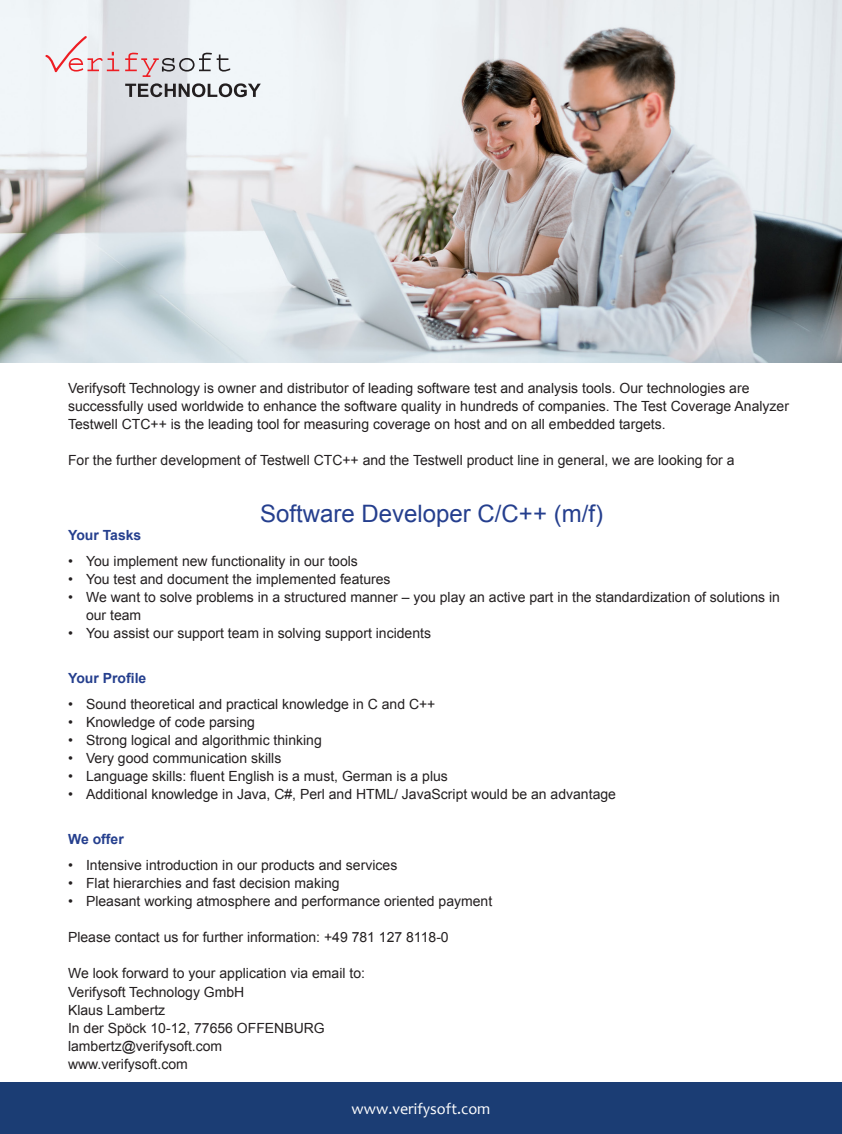
<style>
.page{position:relative;width:842px;height:1134px;background:#fff}
.page>*{position:absolute;margin:0;border:0;box-sizing:border-box;transform-origin:0 0}
.t1{font:24px "Arial";color:#253f8e}
.t2{font:16px "Candara";color:#fff}
.t3{font:14px/18.1px "Arial";color:#231f20}
.t4{font:700 14px "Arial";color:#253f8e}
</style>
<div class="page">
<img style="left:0;top:0;width:842px;height:363px">
<div style="left:0;top:1083px;width:842px;height:51px;background:#1b3d74"></div>
<svg style="left:125px;top:53px;width:105px;height:24px"></svg>
<svg style="left:125px;top:83px;width:136px;height:14px"></svg>
<svg style="left:45px;top:36px;width:74px;height:36px"></svg>
<p class="t3" style="left:68px;top:379px;width:722px">Verifysoft Technology is owner and distributor of leading software test and analysis tools. Our technologies are successfully used worldwide to enhance the software quality in hundreds of companies. The Test Coverage Analyzer<br>Testwell CTC++ is the leading tool for measuring coverage on host and on all embedded targets.</p>
<p class="t3" style="left:68px;top:451px;width:668px">For the further development of Testwell CTC++ and the Testwell product line in general, we are looking for a</p>
<h1 class="t1" style="left:260px;top:497px;width:344px">Software Developer C/C++ (m/f)</h1>
<p class="t4" style="left:68px;top:525px;width:75px">Your Tasks</p>
<p class="t3" style="left:68px;top:552px;width:291px">• You implement new functionality in our tools</p>
<p class="t3" style="left:68px;top:570px;width:324px">• You test and document the implemented features</p>
<p class="t3" style="left:86px;top:588px;width:695px;text-indent:-18px">• We want to solve problems in a structured manner – you play an active part in the standardization of solutions in our team</p>
<p class="t3" style="left:68px;top:624px;width:364px">• You assist our support team in solving support incidents</p>
<p class="t4" style="left:68px;top:668px;width:80px">Your Profile</p>
<p class="t3" style="left:68px;top:695px;width:369px">• Sound theoretical and practical knowledge in C and C++</p>
<p class="t3" style="left:68px;top:713px;width:188px">• Knowledge of code parsing</p>
<p class="t3" style="left:68px;top:731px;width:255px">• Strong logical and algorithmic thinking</p>
<p class="t3" style="left:68px;top:749px;width:215px">• Very good communication skills</p>
<p class="t3" style="left:68px;top:767px;width:381px">• Language skills: fluent English is a must, German is a plus</p>
<p class="t3" style="left:68px;top:785px;width:549px">• Additional knowledge in Java, C#, Perl and HTML/ JavaScript would be an advantage</p>
<p class="t4" style="left:68px;top:829px;width:57px">We offer</p>
<p class="t3" style="left:68px;top:856px;width:331px">• Intensive introduction in our products and services</p>
<p class="t3" style="left:68px;top:874px;width:273px">• Flat hierarchies and fast decision making</p>
<p class="t3" style="left:68px;top:892px;width:426px">• Pleasant working atmosphere and performance oriented payment</p>
<p class="t3" style="left:68px;top:928px;width:382px">Please contact us for further information: +49 781 127 8118-0</p>
<p class="t3" style="left:68px;top:964px;width:298px">We look forward to your application via email to:<br>Verifysoft Technology GmbH<br>Klaus Lambertz<br>In der Spöck 10-12, 77656 OFFENBURG lambertz@verifysoft.com<br>www.verifysoft.com</p>
<p class="t2" style="left:352px;top:1099px;width:140px">www.verifysoft.com</p>
</div>
